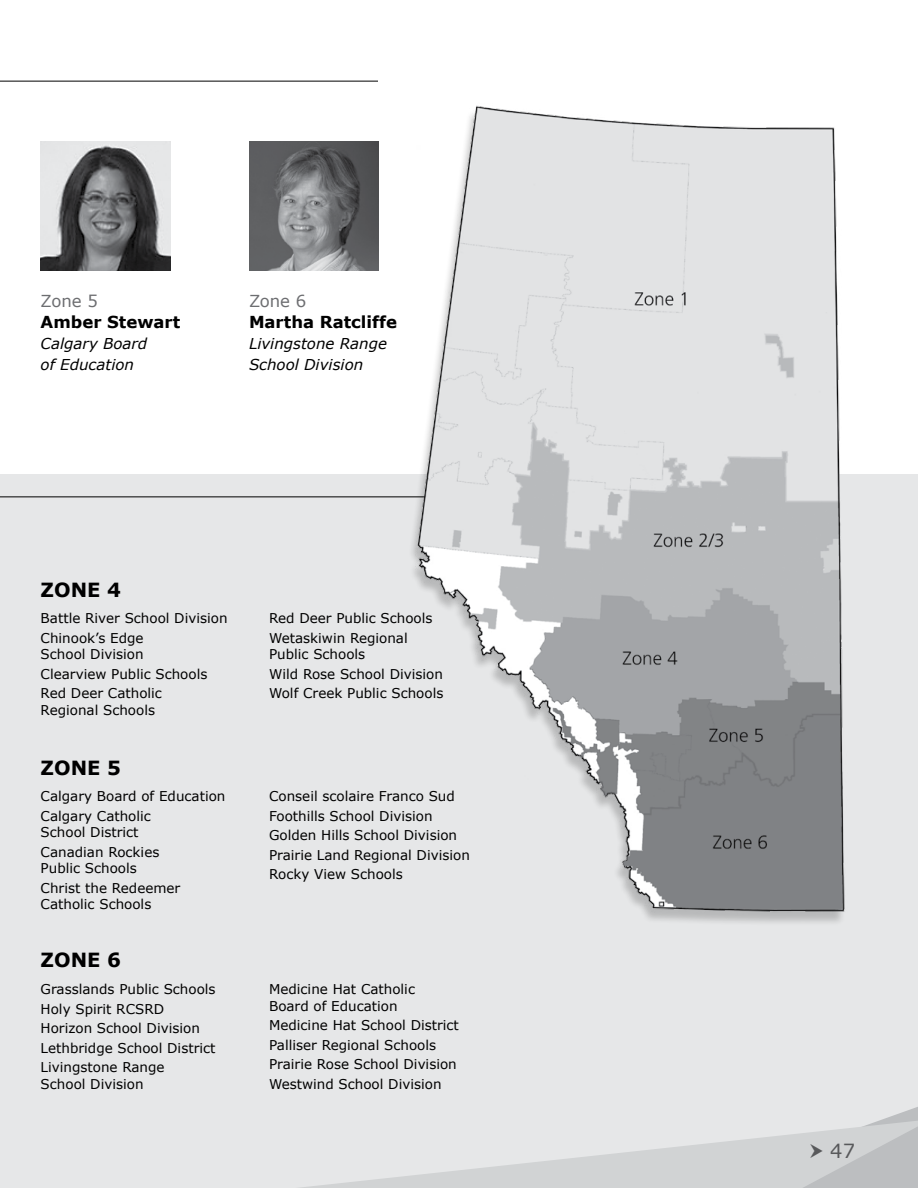
<style>
.page{position:relative;width:918px;height:1188px;background:#fff}
.page>*{position:absolute;margin:0;border:0;box-sizing:border-box;transform-origin:0 0}
.t1{font:700 19.5px "Verdana";color:#000}
.t2{font:19.5px "Verdana";color:#58595b}
.t3{font:700 16.5px "Verdana";color:#000}
.t4{font:16.5px "Verdana";color:#6d6e71}
.t5{font:italic 15px/21px "Verdana";color:#000}
.t6{font:13.5px/19.5px "Verdana";color:#000}
</style>
<div class="page">
<hr style="left:0;top:81px;width:378px;height:1px;background:#000">
<div style="left:0;top:474px;width:918px;height:714px;background:#e6e7e8"></div>
<img style="left:41px;top:141px;width:129px;height:130px">
<img style="left:249px;top:141px;width:130px;height:130px">
<hr style="left:0;top:497px;width:555px;height:1px;background:#000">
<img style="left:397px;top:105px;width:448px;height:818px">
<svg style="left:300px;top:1149px;width:352px;height:39px"></svg>
<svg style="left:652px;top:1107px;width:266px;height:81px"></svg>
<p class="t4" style="left:41px;top:290px;width:59px">Zone 5</p>
<p class="t3" style="left:41px;top:311px;width:141px">Amber Stewart</p>
<p class="t5" style="left:41px;top:333px;width:108px">Calgary Board of Education</p>
<p class="t4" style="left:249px;top:290px;width:59px">Zone 6</p>
<p class="t3" style="left:249px;top:311px;width:150px">Martha Ratcliffe</p>
<p class="t5" style="left:249px;top:333px;width:140px">Livingstone Range<br>School Division</p>
<h1 class="t1" style="left:41px;top:577px;width:82px">ZONE 4</h1>
<p class="t6" style="left:41px;top:608px;width:188px">Battle River School Division<br>Chinook’s Edge</p>
<p class="t6" style="left:41px;top:644px;width:168px">School Division<br>Clearview Public Schools<br>Red Deer Catholic</p>
<p class="t6" style="left:41px;top:700px;width:116px">Regional Schools</p>
<h1 class="t1" style="left:41px;top:755px;width:82px">ZONE 5</h1>
<p class="t6" style="left:41px;top:786px;width:186px">Calgary Board of Education<br>Calgary Catholic</p>
<p class="t6" style="left:41px;top:822px;width:120px">School District<br>Canadian Rockies</p>
<p class="t6" style="left:41px;top:858px;width:141px">Public Schools<br>Christ the Redeemer</p>
<p class="t6" style="left:41px;top:894px;width:112px">Catholic Schools</p>
<h1 class="t1" style="left:41px;top:948px;width:82px">ZONE 6</h1>
<p class="t6" style="left:41px;top:979px;width:176px">Grasslands Public Schools<br>Holy Spirit RCSRD<br>Horizon School Division<br>Lethbridge School District<br>Livingstone Range</p>
<p class="t6" style="left:41px;top:1074px;width:104px">School Division</p>
<p class="t6" style="left:269px;top:608px;width:165px">Red Deer Public Schools<br>Wetaskiwin Regional</p>
<p class="t6" style="left:269px;top:644px;width:176px">Public Schools<br>Wild Rose School Division<br>Wolf Creek Public Schools</p>
<p class="t6" style="left:269px;top:786px;width:202px">Conseil scolaire Franco Sud<br>Foothills School Division<br>Golden Hills School Division<br>Prairie Land Regional Division<br>Rocky View Schools</p>
<p class="t6" style="left:269px;top:981px;width:147px;line-height:16.5px">Medicine Hat Catholic<br>Board of Education</p>
<p class="t6" style="left:269px;top:1015px;width:191px">Medicine Hat School District<br>Palliser Regional Schools<br>Prairie Rose School Division<br>Westwind School Division</p>
<h1 class="t2" style="left:830px;top:1139px;width:26px">47</h1>
</div>
